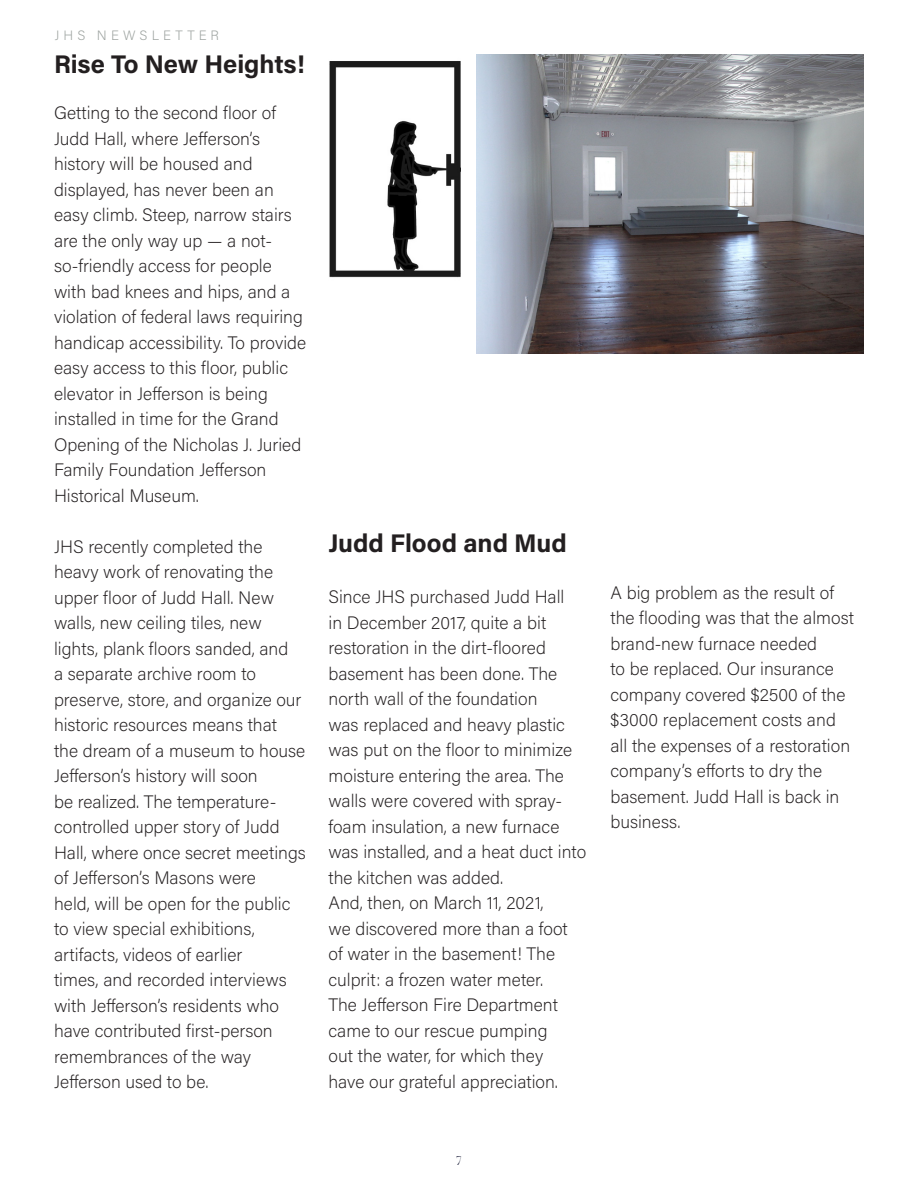
<style>
.page{position:relative;width:918px;height:1188px;background:#fff}
.page>*{position:absolute;margin:0;border:0;box-sizing:border-box;transform-origin:0 0}
.Story_Headline_-_Lef{font:700 25.5px "Acumin Pro";letter-spacing:-.005em;color:#231f20}
.Body_Text_-_Left_Jus{font:700 25.5px "Acumin Pro";color:#231f20}
.Body_Text_-_Left_Jus-2{font:200 18px/25.5px "Acumin Pro";color:#231f20}
.t1{font:200 13.5px "Acumin Pro";letter-spacing:.3em;color:#9aa09d}
.t2{font:300 12px "Essonnes Display";color:#0c0f2c}
</style>
<div class="page">
<img style="left:477px;top:54px;width:387px;height:299px">
<img style="left:329px;top:61px;width:131px;height:217px">
<p class="t1" style="left:55px;top:26px;width:166px">JHS NEWSLETTER</p>
<p class="Story_Headline_-_Lef" style="left:54px;top:46px;width:252px">Rise To New Heights!</p>
<p class="Body_Text_-_Left_Jus-2" style="left:54px;top:100px;width:254px">Getting to the second floor of<br>Judd Hall, where Jefferson’s history will be housed and displayed, has never been an easy climb. Steep, narrow stairs are the only way up — a not&shy;so-friendly access for people with bad knees and hips, and a violation of federal laws requiring handicap accessibility. To provide easy access to this floor, public elevator in Jefferson is being installed in time for the Grand<br>Opening of the Nicholas J. Juried<br>Family Foundation Jefferson<br>Historical Museum.</p>
<p class="Body_Text_-_Left_Jus-2" style="left:54px;top:533px;width:253px">JHS recently completed the heavy work of renovating the upper floor of Judd Hall. New walls, new ceiling tiles, new lights, plank floors sanded, and<br>a separate archive room to preserve, store, and organize our historic resources means that<br>the dream of a museum to house<br>Jefferson’s history will soon<br>be realized. The temperature&shy;controlled upper story of Judd<br>Hall, where once secret meetings of Jefferson’s Masons were<br>held, will be open for the public to view special exhibitions, artifacts, videos of earlier<br>times, and recorded interviews with Jefferson’s residents who have contributed first-person remembrances of the way<br>Jefferson used to be.</p>
<p class="Body_Text_-_Left_Jus" style="left:328px;top:525px;width:240px">Judd Flood and Mud</p>
<p class="Body_Text_-_Left_Jus-2" style="left:328px;top:584px;width:259px">Since JHS purchased Judd Hall<br>in December 2017, quite a bit restoration in the dirt-floored basement has been done. The north wall of the foundation<br>was replaced and heavy plastic was put on the floor to minimize moisture entering the area. The walls were covered with spray&shy;foam insulation, a new furnace was installed, and a heat duct into the kitchen was added.</p>
<p class="Body_Text_-_Left_Jus-2" style="left:328px;top:890px;width:241px">And, then, on March 11, 2021, we discovered more than a foot of water in the basement! The culprit: a frozen water meter.<br>The Jefferson Fire Department came to our rescue pumping out the water, for which they have our grateful appreciation.</p>
<p class="Body_Text_-_Left_Jus-2" style="left:610px;top:579px;width:245px">A big problem as the result of the flooding was that the almost brand-new furnace needed<br>to be replaced. Our insurance company covered $2500 of the $3000 replacement costs and all the expenses of a restoration company’s efforts to dry the basement. Judd Hall is back in business.</p>
<p class="t2" style="left:456px;top:1152px;width:7px">7</p>
</div>
